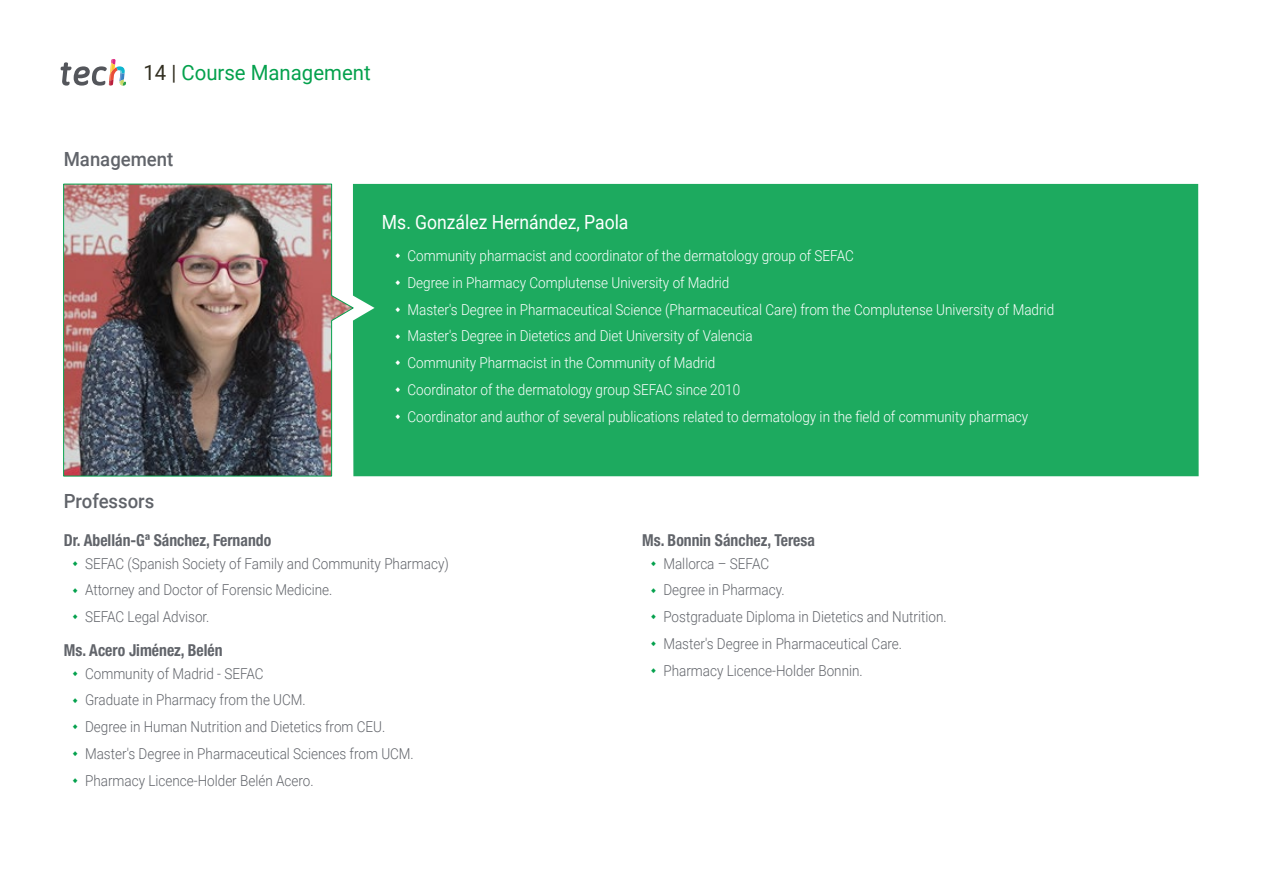
<style>
.page{position:relative;width:1263px;height:893px;background:#fff}
.page>*{position:absolute;margin:0;border:0;box-sizing:border-box;transform-origin:0 0}
.t1{font:21px "Roboto";color:#04a14d}
.t2{font:19.5px "Roboto";color:#fff;scale:.9 1}
.t3{font:500 19.5px "Roboto";color:#61646a;scale:.95 1}
.t4{font:700 condensed 16.5px "Helvetica Neue LT Std";color:#61646a;scale:.95 1}
.t5{font:300 15px/26.7px "Roboto";color:#fff;scale:.9 1}
.t6{font:300 15px/26.7px "Roboto";color:#61646a;scale:.9 1}
.s1{color:#312e20}
</style>
<div class="page">
<div style="left:354px;top:184px;width:845px;height:292px;background:#1daa5f"></div>
<img style="left:63px;top:184px;width:291px;height:292px">
<svg style="left:61px;top:59px;width:65px;height:27px"></svg>
<svg style="left:396px;top:253px;width:4px;height:5px"></svg>
<svg style="left:396px;top:280px;width:4px;height:5px"></svg>
<svg style="left:396px;top:307px;width:4px;height:5px"></svg>
<svg style="left:396px;top:334px;width:4px;height:5px"></svg>
<svg style="left:396px;top:360px;width:4px;height:5px"></svg>
<svg style="left:396px;top:387px;width:4px;height:5px"></svg>
<svg style="left:396px;top:414px;width:4px;height:5px"></svg>
<h1 class="t1" style="left:144px;top:57px;width:229px"><span class="s1">14 |</span> Course Management</h1>
<h2 class="t3" style="left:64px;top:145px;width:117px">Management</h2>
<h2 class="t2" style="left:382px;top:209px;width:275px">Ms. González Hernández, Paola</h2>
<p class="t5" style="left:407px;top:242px;width:720px">Community pharmacist and coordinator of the dermatology group of SEFAC<br>Degree in Pharmacy Complutense University of Madrid<br>Master's Degree in Pharmaceutical Science (Pharmaceutical Care) from the Complutense University of Madrid Master's Degree in Dietetics and Diet University of Valencia<br>Community Pharmacist in the Community of Madrid<br>Coordinator of the dermatology group SEFAC since 2010<br>Coordinator and author of several publications related to dermatology in the field of community pharmacy</p>
<h2 class="t3" style="left:64px;top:487px;width:97px">Professors</h2>
<p class="t4" style="left:64px;top:530px;width:220px">Dr. Abellán-Gª Sánchez, Fernando</p>
<p class="t6" style="left:85px;top:549px;width:406px">SEFAC (Spanish Society of Family and Community Pharmacy)<br>Attorney and Doctor of Forensic Medicine.<br>SEFAC Legal Advisor.</p>
<p class="t4" style="left:64px;top:640px;width:169px">Ms. Acero Jiménez, Belén</p>
<p class="t6" style="left:85px;top:659px;width:367px">Community of Madrid - SEFAC<br>Graduate in Pharmacy from the UCM.<br>Degree in Human Nutrition and Dietetics from CEU.<br>Master's Degree in Pharmaceutical Sciences from UCM.<br>Pharmacy Licence-Holder Belén Acero.</p>
<p class="t4" style="left:642px;top:530px;width:183px">Ms. Bonnin Sánchez, Teresa</p>
<p class="t6" style="left:663px;top:549px;width:316px">Mallorca – SEFAC<br>Degree in Pharmacy.<br>Postgraduate Diploma in Dietetics and Nutrition.<br>Master's Degree in Pharmaceutical Care.<br>Pharmacy Licence-Holder Bonnin.</p>
</div>
